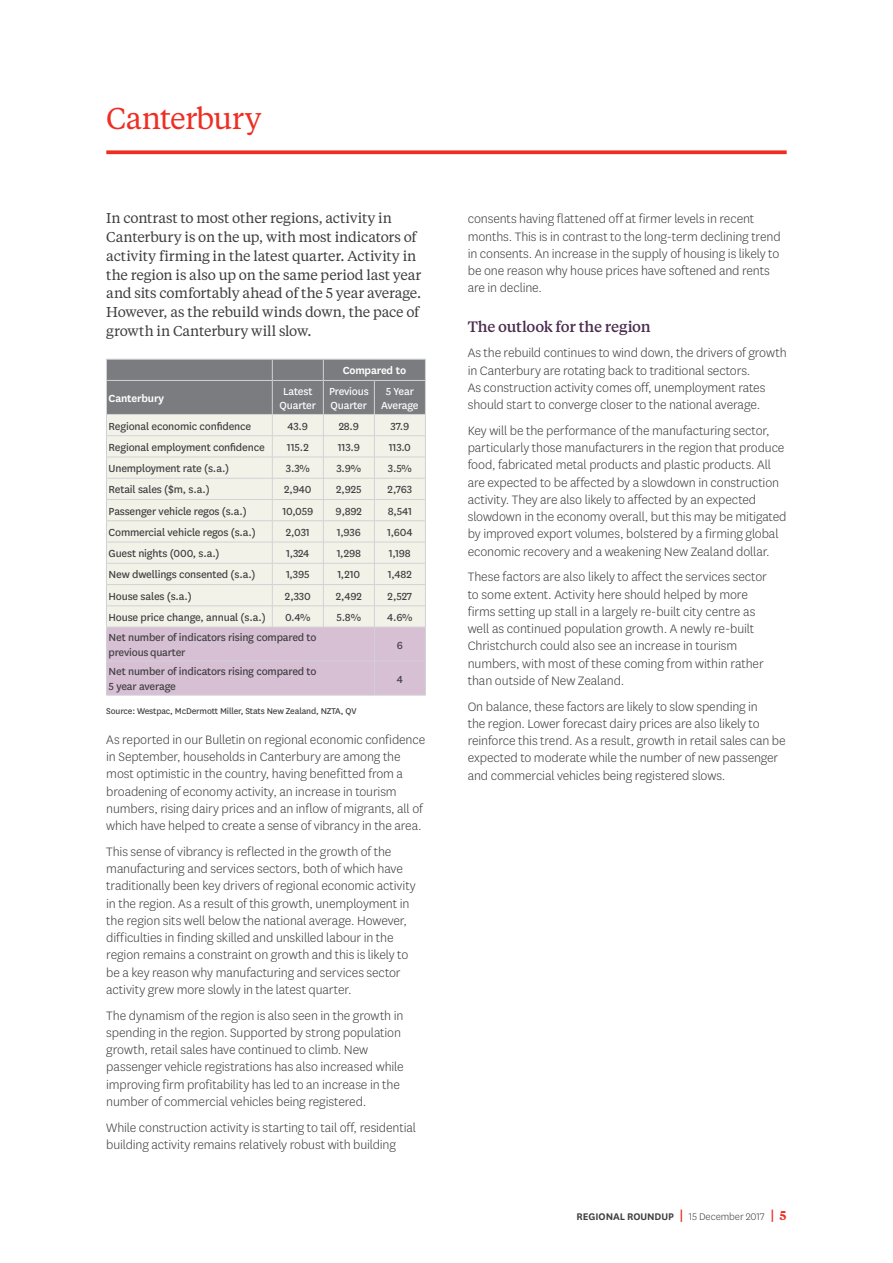
<style>
.page{position:relative;width:893px;height:1263px;background:#fff}
.page>*{position:absolute;margin:0;border:0;box-sizing:border-box;transform-origin:0 0}
.t1{font:30px "Tiempos Text";letter-spacing:-.025em;color:#ee2e22}
.t2{font:500 15px "Tiempos Text";letter-spacing:-.02em;color:#4b2d4e}
.t3{font:300 14.25px/17.2px "National LF";letter-spacing:-.01em;color:#3e3e3f}
.t4{font:14.25px/18.8px "Tiempos Text";letter-spacing:-.01em;color:#3e3e3f}
.t5{font:12px/14.4px "National LF";letter-spacing:-.015em;color:#3e3e3f}
.t6{font:12px/13.5px "National LF";letter-spacing:-.015em;color:#fff;text-align:center}
.t7{font:600 12px "National LF";letter-spacing:-.015em;color:#fff}
.t8{font:600 11.25px "National LF";letter-spacing:-.005em;color:#3e3e3f}
.t9{font:9.75px "National LF";letter-spacing:-.015em;color:#3e3e3f}
.s1{font-family:"Tiempos Text";font-size:13.5px;color:#ee2e22}
.s2{font-weight:300}
.s3{font-family:"Tiempos Text";font-size:12.75px;color:#ee2e22}
</style>
<div class="page">
<svg style="left:106px;top:150px;width:681px;height:4px;background:#ef4338"></svg>
<hr style="left:106px;top:695px;width:166px;height:1px;background:#d1d2d4">
<hr style="left:272px;top:695px;width:51px;height:1px;background:#d1d2d4">
<hr style="left:323px;top:695px;width:51px;height:1px;background:#d1d2d4">
<hr style="left:374px;top:695px;width:52px;height:1px;background:#d1d2d4">
<svg style="left:106px;top:359px;width:320px;height:336px;background:#d8d3d3"></svg>
<hr style="left:106px;top:380px;width:166px;height:1px;background:#d1d2d4">
<hr style="left:106px;top:381px;width:1px;height:33px;background:#d1d2d4">
<hr style="left:106px;top:414px;width:166px;height:1px;background:#d1d2d4">
<hr style="left:272px;top:380px;width:51px;height:1px;background:#d1d2d4">
<hr style="left:272px;top:381px;width:1px;height:33px;background:#d1d2d4">
<hr style="left:272px;top:414px;width:51px;height:1px;background:#d1d2d4">
<hr style="left:323px;top:380px;width:51px;height:1px;background:#d1d2d4">
<hr style="left:323px;top:381px;width:1px;height:33px;background:#d1d2d4">
<hr style="left:323px;top:414px;width:51px;height:1px;background:#d1d2d4">
<hr style="left:374px;top:380px;width:52px;height:1px;background:#d1d2d4">
<hr style="left:374px;top:381px;width:1px;height:33px;background:#d1d2d4">
<hr style="left:425px;top:381px;width:1px;height:33px;background:#d1d2d4">
<hr style="left:374px;top:414px;width:52px;height:1px;background:#d1d2d4">
<h1 class="t1" style="left:106px;top:98px;width:157px">Canterbury</h1>
<p class="t4" style="left:106px;top:208px;width:317px">In contrast to most other regions, activity in Canterbury is on the up, with most indicators of activity firming in the latest quarter. Activity in the region is also up on the same period last year and sits comfortably ahead of the 5 year average.<br>However, as the rebuild winds down, the pace of growth in Canterbury will slow.</p>
<p class="t7" style="left:343px;top:362px;width:65px">Compared to</p>
<p class="t7" style="left:109px;top:390px;width:57px">Canterbury</p>
<p class="t6" style="left:280px;top:384px;width:38px">Latest<br>Quarter</p>
<p class="t6" style="left:329px;top:384px;width:41px;text-align:left">Previous<br>Quarter</p>
<p class="t6" style="left:381px;top:384px;width:39px">5 Year<br>Average</p>
<p class="t5" style="left:109px;top:418px;width:144px">Regional economic confidence</p>
<p class="t5" style="left:288px;top:418px;width:22px">43.9</p>
<p class="t5" style="left:339px;top:418px;width:22px">28.9</p>
<p class="t5" style="left:391px;top:418px;width:20px">37.9</p>
<p class="t5" style="left:109px;top:439px;width:158px">Regional employment confidence</p>
<p class="t5" style="left:287px;top:439px;width:23px">115.2</p>
<p class="t5" style="left:338px;top:439px;width:24px">113.9</p>
<p class="t5" style="left:389px;top:439px;width:24px">113.0</p>
<p class="t5" style="left:109px;top:461px;width:122px">Unemployment rate (s.a.)</p>
<p class="t5" style="left:286px;top:461px;width:25px">3.3%</p>
<p class="t5" style="left:336px;top:461px;width:26px">3.9%</p>
<p class="t5" style="left:388px;top:461px;width:26px">3.5%</p>
<p class="t5" style="left:109px;top:482px;width:103px">Retail sales ($m, s.a.)</p>
<p class="t5" style="left:284px;top:482px;width:29px">2,940</p>
<p class="t5" style="left:336px;top:482px;width:27px">2,925</p>
<p class="t5" style="left:388px;top:482px;width:26px">2,763</p>
<p class="t5" style="left:109px;top:503px;width:140px">Passenger vehicle regos (s.a.)</p>
<p class="t5" style="left:282px;top:503px;width:32px">10,059</p>
<p class="t5" style="left:336px;top:503px;width:28px">9,892</p>
<p class="t5" style="left:388px;top:503px;width:26px">8,541</p>
<p class="t5" style="left:109px;top:524px;width:149px">Commercial vehicle regos (s.a.)</p>
<p class="t5" style="left:286px;top:524px;width:25px">2,031</p>
<p class="t5" style="left:337px;top:524px;width:26px">1,936</p>
<p class="t5" style="left:387px;top:524px;width:27px">1,604</p>
<p class="t5" style="left:109px;top:546px;width:113px">Guest nights (000, s.a.)</p>
<p class="t5" style="left:286px;top:546px;width:25px">1,324</p>
<p class="t5" style="left:337px;top:546px;width:26px">1,298</p>
<p class="t5" style="left:389px;top:546px;width:23px">1,198</p>
<p class="t5" style="left:109px;top:567px;width:149px">New dwellings consented (s.a.)</p>
<p class="t5" style="left:286px;top:567px;width:25px">1,395</p>
<p class="t5" style="left:337px;top:567px;width:24px">1,210</p>
<p class="t5" style="left:388px;top:567px;width:25px">1,482</p>
<p class="t5" style="left:109px;top:588px;width:85px">House sales (s.a.)</p>
<p class="t5" style="left:285px;top:588px;width:27px">2,330</p>
<p class="t5" style="left:336px;top:588px;width:28px">2,492</p>
<p class="t5" style="left:388px;top:588px;width:26px">2,527</p>
<p class="t5" style="left:109px;top:609px;width:159px">House price change, annual (s.a.)</p>
<p class="t5" style="left:285px;top:609px;width:27px">0.4%</p>
<p class="t5" style="left:337px;top:609px;width:26px">5.8%</p>
<p class="t5" style="left:387px;top:609px;width:27px">4.6%</p>
<p class="t5" style="left:109px;top:630px;width:209px">Net number of indicators rising compared to previous quarter</p>
<p class="t5" style="left:397px;top:637px;width:8px">6</p>
<p class="t5" style="left:109px;top:664px;width:209px">Net number of indicators rising compared to<br>5 year average</p>
<p class="t5" style="left:397px;top:671px;width:8px">4</p>
<p class="t9" style="left:106px;top:704px;width:252px">Source: Westpac, McDermott Miller, Stats New Zealand, NZTA, QV</p>
<p class="t3" style="left:106px;top:730px;width:320px">As reported in our Bulletin on regional economic confidence in September, households in Canterbury are among the most optimistic in the country, having benefitted from a broadening of economy activity, an increase in tourism numbers, rising dairy prices and an inflow of migrants, all of which have helped to create a sense of vibrancy in the area.</p>
<p class="t3" style="left:106px;top:842px;width:311px">This sense of vibrancy is reflected in the growth of the manufacturing and services sectors, both of which have traditionally been key drivers of regional economic activity in the region. As a result of this growth, unemployment in the region sits well below the national average. However, difficulties in finding skilled and unskilled labour in the region remains a constraint on growth and this is likely to be a key reason why manufacturing and services sector activity grew more slowly in the latest quarter.</p>
<p class="t3" style="left:106px;top:1006px;width:299px">The dynamism of the region is also seen in the growth in spending in the region. Supported by strong population growth, retail sales have continued to climb. New passenger vehicle registrations has also increased while improving firm profitability has led to an increase in the number of commercial vehicles being registered.</p>
<p class="t3" style="left:106px;top:1118px;width:311px">While construction activity is starting to tail off, residential building activity remains relatively robust with building</p>
<p class="t3" style="left:468px;top:210px;width:314px">consents having flattened off at firmer levels in recent months. This is in contrast to the long-term declining trend in consents. An increase in the supply of housing is likely to be one reason why house prices have softened and rents are in decline.</p>
<p class="t2" style="left:468px;top:316px;width:185px">The outlook for the region</p>
<p class="t3" style="left:468px;top:344px;width:320px">As the rebuild continues to wind down, the drivers of growth in Canterbury are rotating back to traditional sectors.<br>As construction activity comes off, unemployment rates should start to converge closer to the national average.</p>
<p class="t3" style="left:468px;top:421px;width:320px">Key will be the performance of the manufacturing sector, particularly those manufacturers in the region that produce food, fabricated metal products and plastic products. All are expected to be affected by a slowdown in construction activity. They are also likely to affected by an expected slowdown in the economy overall, but this may be mitigated by improved export volumes, bolstered by a firming global economic recovery and a weakening New Zealand dollar.</p>
<p class="t3" style="left:468px;top:568px;width:301px">These factors are also likely to affect the services sector to some extent. Activity here should helped by more firms setting up stall in a largely re-built city centre as well as continued population growth. A newly re-built Christchurch could also see an increase in tourism numbers, with most of these coming from within rather than outside of New Zealand.</p>
<p class="t3" style="left:468px;top:697px;width:319px">On balance, these factors are likely to slow spending in<br>the region. Lower forecast dairy prices are also likely to reinforce this trend. As a result, growth in retail sales can be expected to moderate while the number of new passenger and commercial vehicles being registered slows.</p>
<p class="t8" style="left:577px;top:1209px;width:212px">REGIONAL ROUNDUP <span class="s1">|</span> <span class="s2">15 December 2017</span> <span class="s1">|</span> <span class="s3">5</span></p>
</div>
